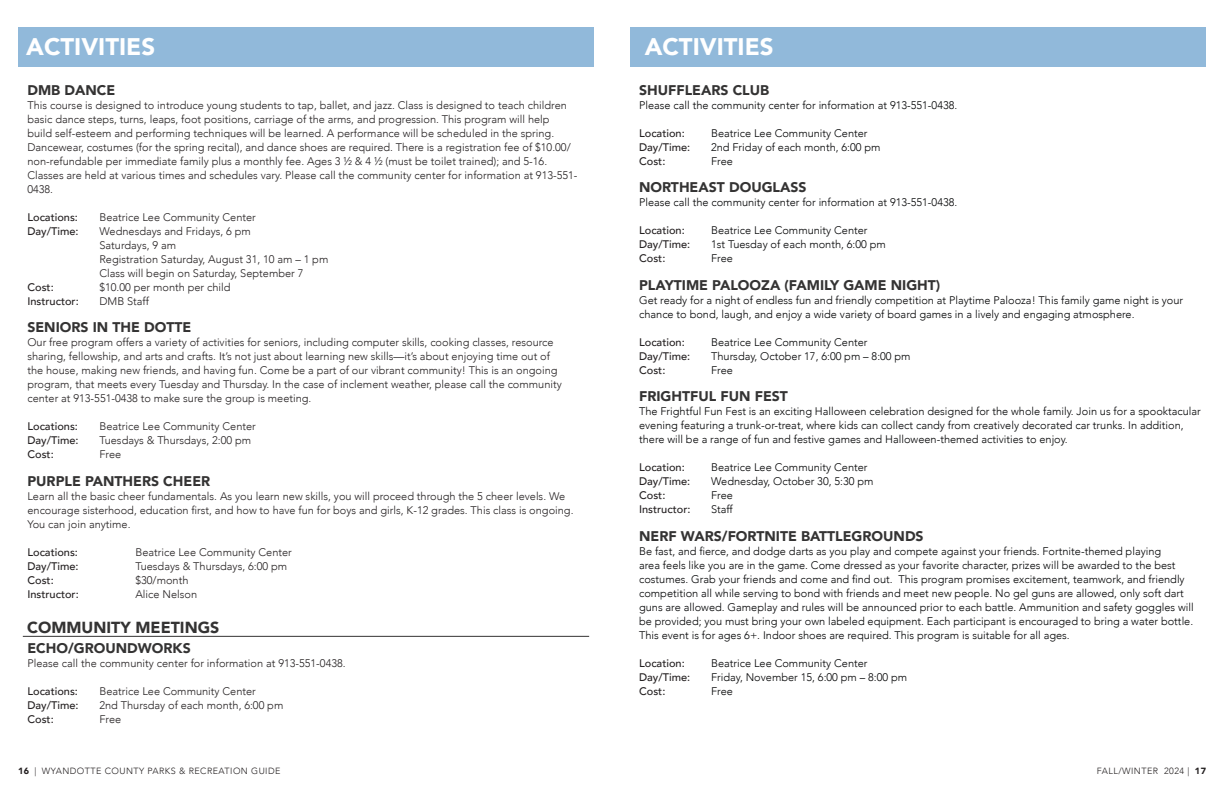
<style>
.page{position:relative;width:1224px;height:792px;background:#fff}
.page>*{position:absolute;margin:0;border:0;box-sizing:border-box;transform-origin:0 0}
.t1{font:900 24px "Avenir";color:#fff}
.Heading{font:900 16px "Avenir";color:#343333}
.activity_header{font:900 14px "Avenir";color:#343333}
.t2{font:300 11px/14px "Avenir";color:#231f20}
.t3{font:300 11px/14px "Avenir";color:#020304}
.t4{font:500 11px "Avenir";color:#231f20}
.t5{font:300 9px "Avenir";letter-spacing:.05em;color:#231f20}
.s1{font-weight:900}
</style>
<div class="page">
<div style="left:18px;top:27px;width:576px;height:40px;background:#91b9da"></div>
<div style="left:630px;top:27px;width:576px;height:40px;background:#91b9da"></div>
<hr style="left:23px;top:636px;width:566px;height:1px;background:#343333">
<p class="t1" style="left:26px;top:26px;width:130px">ACTIVITIES</p>
<p class="activity_header" style="left:27px;top:78px;width:89px">DMB DANCE</p>
<p class="t2" style="left:27px;top:98px;width:552px">This course is designed to introduce young students to tap, ballet, and jazz. Class is designed to teach children basic dance steps, turns, leaps, foot positions, carriage of the arms, and progression. This program will help<br>build self-esteem and performing techniques will be learned. A performance will be scheduled in the spring.<br>Dancewear, costumes (for the spring recital), and dance shoes are required. There is a registration fee of $10.00/ non-refundable per immediate family plus a monthly fee. Ages 3 ½ &amp; 4 ½ (must be toilet trained); and 5-16.<br>Classes are held at various times and schedules vary. Please call the community center for information at 913-551- 0438.</p>
<p class="t4" style="left:27px;top:207px;width:52px">Locations:</p>
<p class="t2" style="left:99px;top:210px;width:158px">Beatrice Lee Community Center</p>
<p class="t4" style="left:27px;top:221px;width:53px">Day/Time:</p>
<p class="t2" style="left:99px;top:224px;width:153px">Wednesdays and Fridays, 6 pm</p>
<p class="t2" style="left:99px;top:238px;width:78px">Saturdays, 9 am</p>
<p class="t2" style="left:99px;top:252px;width:230px">Registration Saturday, August 31, 10 am – 1 pm</p>
<p class="t2" style="left:99px;top:266px;width:206px">Class will begin on Saturday, September 7</p>
<p class="t4" style="left:27px;top:277px;width:28px">Cost:</p>
<p class="t2" style="left:99px;top:280px;width:133px">$10.00 per month per child</p>
<p class="t4" style="left:27px;top:291px;width:53px">Instructor:</p>
<p class="t2" style="left:99px;top:294px;width:51px">DMB Staff</p>
<p class="activity_header" style="left:27px;top:315px;width:165px">SENIORS IN THE DOTTE</p>
<p class="t2" style="left:27px;top:335px;width:536px">Our free program offers a variety of activities for seniors, including computer skills, cooking classes, resource sharing, fellowship, and arts and crafts. It’s not just about learning new skills—it’s about enjoying time out of the house, making new friends, and having fun. Come be a part of our vibrant community! This is an ongoing program, that meets every Tuesday and Thursday. In the case of inclement weather, please call the community center at 913-551-0438 to make sure the group is meeting.</p>
<p class="t4" style="left:27px;top:417px;width:52px">Locations:</p>
<p class="t2" style="left:99px;top:419px;width:158px">Beatrice Lee Community Center</p>
<p class="t4" style="left:27px;top:431px;width:53px">Day/Time:</p>
<p class="t2" style="left:99px;top:433px;width:153px">Tuesdays &amp; Thursdays, 2:00 pm</p>
<p class="t4" style="left:27px;top:445px;width:28px">Cost:</p>
<p class="t2" style="left:99px;top:447px;width:23px">Free</p>
<p class="activity_header" style="left:27px;top:469px;width:184px">PURPLE PANTHERS CHEER</p>
<p class="t2" style="left:27px;top:489px;width:548px">Learn all the basic cheer fundamentals. As you learn new skills, you will proceed through the 5 cheer levels. We encourage sisterhood, education first, and how to have fun for boys and girls, K-12 grades. This class is ongoing.<br>You can join anytime.</p>
<p class="t4" style="left:27px;top:542px;width:52px">Locations:</p>
<p class="t2" style="left:135px;top:545px;width:158px">Beatrice Lee Community Center</p>
<p class="t4" style="left:27px;top:556px;width:53px">Day/Time:</p>
<p class="t2" style="left:135px;top:559px;width:153px">Tuesdays &amp; Thursdays, 6:00 pm</p>
<p class="t4" style="left:27px;top:570px;width:28px">Cost:</p>
<p class="t2" style="left:135px;top:573px;width:55px">$30/month</p>
<p class="t4" style="left:27px;top:584px;width:53px">Instructor:</p>
<p class="t2" style="left:135px;top:587px;width:63px">Alice Nelson</p>
<p class="Heading" style="left:27px;top:614px;width:194px">COMMUNITY MEETINGS</p>
<p class="activity_header" style="left:27px;top:636px;width:165px">ECHO/GROUNDWORKS</p>
<p class="t2" style="left:27px;top:656px;width:320px">Please call the community center for information at 913-551-0438.</p>
<p class="t4" style="left:27px;top:682px;width:52px">Locations:</p>
<p class="t2" style="left:99px;top:684px;width:158px">Beatrice Lee Community Center</p>
<p class="t4" style="left:27px;top:696px;width:53px">Day/Time:</p>
<p class="t2" style="left:99px;top:698px;width:185px">2nd Thursday of each month, 6:00 pm</p>
<p class="t4" style="left:27px;top:710px;width:28px">Cost:</p>
<p class="t2" style="left:99px;top:712px;width:23px">Free</p>
<p class="t1" style="left:645px;top:26px;width:130px">ACTIVITIES</p>
<p class="activity_header" style="left:639px;top:78px;width:132px">SHUFFLEARS CLUB</p>
<p class="t3" style="left:639px;top:98px;width:320px">Please call the community center for information at 913-551-0438.</p>
<p class="t4" style="left:639px;top:123px;width:47px">Location:</p>
<p class="t3" style="left:711px;top:126px;width:158px">Beatrice Lee Community Center</p>
<p class="t4" style="left:639px;top:137px;width:53px">Day/Time:</p>
<p class="t3" style="left:711px;top:140px;width:171px">2nd Friday of each month, 6:00 pm</p>
<p class="t4" style="left:639px;top:151px;width:28px">Cost:</p>
<p class="t3" style="left:711px;top:154px;width:23px">Free</p>
<p class="activity_header" style="left:639px;top:175px;width:169px">NORTHEAST DOUGLASS</p>
<p class="t3" style="left:639px;top:195px;width:320px">Please call the community center for information at 913-551-0438.</p>
<p class="t4" style="left:639px;top:221px;width:47px">Location:</p>
<p class="t3" style="left:711px;top:223px;width:158px">Beatrice Lee Community Center</p>
<p class="t4" style="left:639px;top:235px;width:53px">Day/Time:</p>
<p class="t3" style="left:711px;top:237px;width:176px">1st Tuesday of each month, 6:00 pm</p>
<p class="t4" style="left:639px;top:249px;width:28px">Cost:</p>
<p class="t3" style="left:711px;top:251px;width:23px">Free</p>
<p class="activity_header" style="left:639px;top:273px;width:303px">PLAYTIME PALOOZA (FAMILY GAME NIGHT)</p>
<p class="t3" style="left:639px;top:293px;width:546px">Get ready for a night of endless fun and friendly competition at Playtime Palooza! This family game night is your chance to bond, laugh, and enjoy a wide variety of board games in a lively and engaging atmosphere.</p>
<p class="t4" style="left:639px;top:332px;width:47px">Location:</p>
<p class="t3" style="left:711px;top:335px;width:158px">Beatrice Lee Community Center</p>
<p class="t4" style="left:639px;top:346px;width:53px">Day/Time:</p>
<p class="t3" style="left:711px;top:349px;width:201px">Thursday, October 17, 6:00 pm – 8:00 pm</p>
<p class="t4" style="left:639px;top:360px;width:28px">Cost:</p>
<p class="t3" style="left:711px;top:363px;width:23px">Free</p>
<p class="activity_header" style="left:639px;top:384px;width:150px">FRIGHTFUL FUN FEST</p>
<p class="t3" style="left:639px;top:404px;width:563px">The Frightful Fun Fest is an exciting Halloween celebration designed for the whole family. Join us for a spooktacular evening featuring a trunk-or-treat, where kids can collect candy from creatively decorated car trunks. In addition, there will be a range of fun and festive games and Halloween-themed activities to enjoy.</p>
<p class="t4" style="left:639px;top:458px;width:47px">Location:</p>
<p class="t3" style="left:711px;top:460px;width:158px">Beatrice Lee Community Center</p>
<p class="t4" style="left:639px;top:472px;width:53px">Day/Time:</p>
<p class="t3" style="left:711px;top:474px;width:164px">Wednesday, October 30, 5:30 pm</p>
<p class="t4" style="left:639px;top:486px;width:28px">Cost:</p>
<p class="t3" style="left:711px;top:488px;width:23px">Free</p>
<p class="t4" style="left:639px;top:500px;width:53px">Instructor:</p>
<p class="t3" style="left:711px;top:502px;width:23px">Staff</p>
<p class="activity_header" style="left:639px;top:524px;width:286px">NERF WARS/FORTNITE BATTLEGROUNDS</p>
<p class="t3" style="left:639px;top:544px;width:556px">Be fast, and fierce, and dodge darts as you play and compete against your friends. Fortnite-themed playing<br>area feels like you are in the game. Come dressed as your favorite character, prizes will be awarded to the best costumes. Grab your friends and come and find out. This program promises excitement, teamwork, and friendly competition all while serving to bond with friends and meet new people. No gel guns are allowed, only soft dart guns are allowed. Gameplay and rules will be announced prior to each battle. Ammunition and safety goggles will be provided; you must bring your own labeled equipment. Each participant is encouraged to bring a water bottle.<br>This event is for ages 6+. Indoor shoes are required. This program is suitable for all ages.</p>
<p class="t4" style="left:639px;top:653px;width:47px">Location:</p>
<p class="t3" style="left:711px;top:656px;width:158px">Beatrice Lee Community Center</p>
<p class="t4" style="left:639px;top:667px;width:53px">Day/Time:</p>
<p class="t3" style="left:711px;top:670px;width:198px">Friday, November 15, 6:00 pm – 8:00 pm</p>
<p class="t4" style="left:639px;top:681px;width:28px">Cost:</p>
<p class="t3" style="left:711px;top:684px;width:23px">Free</p>
<p class="t5" style="left:18px;top:766px;width:264px"><span class="s1">16</span> | WYANDOTTE COUNTY PARKS &amp; RECREATION GUIDE</p>
<p class="t5" style="left:1097px;top:766px;width:111px">FALL/WINTER 2024 | <span class="s1">17</span></p>
</div>
